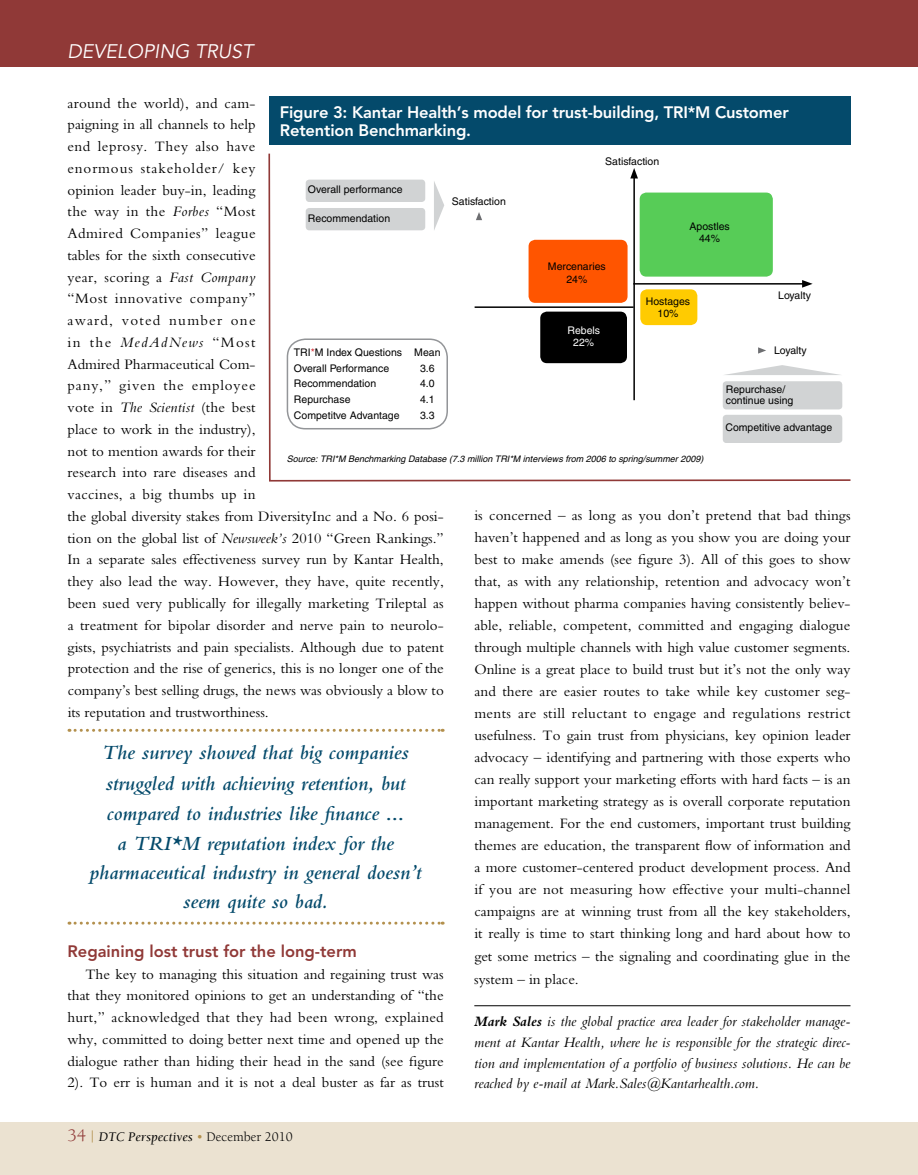
<style>
.page{position:relative;width:918px;height:1175px;background:#fff}
.page>*{position:absolute;margin:0;border:0;box-sizing:border-box;transform-origin:0 0}
.t1{font:italic 600 21px/29.8px "Bembo";color:#044a6b;text-align:center}
.t2{font:italic 19.5px "Avenir";color:#fff}
.t3{font:800 16.5px/18.1px "Avenir";letter-spacing:-.01em;color:#fff}
.t4{font:800 16.5px "Avenir";color:#903937}
.t5{font:15px/21.8px "Bembo";color:#000;text-align:justify}
.t6{font:italic 15px/20.5px "Bembo";color:#000;text-align:justify}
.t7{font:italic 13.5px "Berkeley";color:#000}
.t8{font:10.5px/12.6px "Helvetica";color:#000;text-align:center}
.t9{font:10.5px/12.6px "Helvetica";color:#fff;text-align:center}
.t10{font:italic 9px "Helvetica";color:#000}
.s1{font-style:italic}
.s2{color:#d2232a}
.s3{font-weight:700}
.s4{font-style:normal;font-size:18px;color:#903937}
.s5{font-style:normal;font-size:15px;color:#b3904d}
.s6{font-style:normal;color:#b3904d}
.s7{font-style:normal}
</style>
<div class="page">
<div style="left:0;top:0;width:918px;height:67px;background:#903937"></div>
<div style="left:0;top:1122px;width:918px;height:52px;background:#ebe2d1"></div>
<svg style="left:69px;top:729px;width:374px;height:3px"></svg>
<svg style="left:69px;top:921px;width:374px;height:3px"></svg>
<hr style="left:474px;top:1005px;width:376px;height:1px;background:#000">
<svg style="left:268px;top:153px;width:583px;height:329px"></svg>
<div style="left:269px;top:96px;width:581px;height:49px;background:#044a6b"></div>
<div style="left:306px;top:180px;width:119px;height:22px;background:#d1d3d4;border-radius:4px"></div>
<div style="left:723px;top:415px;width:119px;height:28px;background:#d1d3d4;border-radius:4px"></div>
<div style="left:723px;top:381px;width:119px;height:28px;background:#d1d3d4;border-radius:4px"></div>
<div style="left:529px;top:240px;width:99px;height:63px;background:#f50;border-radius:7px"></div>
<div style="left:640px;top:192px;width:133px;height:85px;background:#57cc57;border-radius:7px"></div>
<div style="left:640px;top:289px;width:57px;height:36px;background:#ffcb01;border-radius:7px"></div>
<div style="left:540px;top:311px;width:87px;height:52px;background:#000;border-radius:7px"></div>
<div style="left:306px;top:208px;width:119px;height:22px;background:#d1d3d4;border-radius:4px"></div>
<svg style="left:434px;top:180px;width:10px;height:51px"></svg>
<svg style="left:723px;top:365px;width:119px;height:10px"></svg>
<svg style="left:476px;top:212px;width:6px;height:8px"></svg>
<svg style="left:758px;top:347px;width:8px;height:6px"></svg>
<hr style="left:633px;top:176px;width:2px;height:224px;background:#000">
<svg style="left:630px;top:168px;width:8px;height:10px"></svg>
<hr style="left:633px;top:283px;width:171px;height:1px;background:#000">
<svg style="left:802px;top:280px;width:11px;height:8px"></svg>
<hr style="left:475px;top:306px;width:159px;height:2px;background:#000">
<div style="left:287px;top:338px;width:161px;height:91px;border:2px solid #939598;border-radius:18px"></div>
<h2 class="t2" style="left:68px;top:40px;width:187px">DEVELOPING TRUST</h2>
<p class="t5" style="left:68px;top:92px;width:378px;text-align:left">around the world), and cam-<br>paigning in all channels to help<br>end leprosy. They also have<br>enormous stakeholder/ key<br>opinion leader buy-in, leading<br>the way in the <span class="s1">Forbes</span> “Most<br>Admired Companies” league<br>tables for the sixth consecutive<br>year, scoring a <span class="s1">Fast Company<br></span>“Most innovative company”<br>award, voted number one<br>in the <span class="s1">MedAdNews</span> “Most<br>Admired Pharmaceutical Com-<br>pany,” given the employee<br>vote in <span class="s1">The Scientist</span> (the best<br>place to work in the industry),<br>not to mention awards for their<br>research into rare diseases and<br>vaccines, a big thumbs up in<br>the global diversity stakes from DiversityInc and a No. 6 posi&shy;tion on the global list of <span class="s1">Newsweek’s</span> 2010 “Green Rankings.” In a separate sales effectiveness survey run by Kantar Health, they also lead the way. However, they have, quite recently, been sued very publically for illegally marketing Trileptal as a treatment for bipolar disorder and nerve pain to neurolo&shy;gists, psychiatrists and pain specialists. Although due to patent protection and the rise of generics, this is no longer one of the company’s best selling drugs, the news was obviously a blow to its reputation and trustworthiness.</p>
<h1 class="t1" style="left:89px;top:737px;width:334px">The survey showed that big companies struggled with achieving retention, but compared to industries like finance …<br>a TRI*M reputation index for the pharmaceutical industry in general doesn’t seem quite so bad.</h1>
<p class="t4" style="left:68px;top:941px;width:291px">Regaining lost trust for the long-term</p>
<p class="t5" style="left:67px;top:962px;width:378px;text-indent:18px">The key to managing this situation and regaining trust was that they monitored opinions to get an understanding of “the hurt,” acknowledged that they had been wrong, explained why, committed to doing better next time and opened up the dialogue rather than hiding their head in the sand (see figure 2). To err is human and it is not a deal buster as far as trust</p>
<p class="t3" style="left:280px;top:103px;width:510px">Figure 3: Kantar Health’s model for trust-building, TRI*M Customer<br>Retention Benchmarking.</p>
<p class="t8" style="left:605px;top:155px;width:55px">Satisfaction</p>
<p class="t8" style="left:308px;top:183px;width:96px">Overall performance</p>
<p class="t8" style="left:452px;top:195px;width:55px">Satisfaction</p>
<p class="t8" style="left:308px;top:211px;width:84px">Recommendation</p>
<p class="t8" style="left:690px;top:219px;width:42px">Apostles<br>44%</p>
<p class="t8" style="left:548px;top:260px;width:59px">Mercenaries<br>24%</p>
<p class="t8" style="left:778px;top:288px;width:34px">Loyalty</p>
<p class="t8" style="left:646px;top:295px;width:46px">Hostages<br>10%</p>
<p class="t9" style="left:567px;top:324px;width:34px">Rebels<br>22%</p>
<p class="t8" style="left:294px;top:346px;width:148px">TRI<span class="s2">*</span>M Index Questions Mean</p>
<p class="t8" style="left:774px;top:344px;width:34px">Loyalty</p>
<p class="t8" style="left:294px;top:362px;width:97px">Overall Performance</p>
<p class="t8" style="left:420px;top:362px;width:16px">3.6</p>
<p class="t8" style="left:294px;top:377px;width:84px">Recommendation</p>
<p class="t8" style="left:420px;top:377px;width:16px">4.0</p>
<p class="t8" style="left:294px;top:393px;width:58px">Repurchase</p>
<p class="t8" style="left:420px;top:393px;width:16px">4.1</p>
<p class="t8" style="left:294px;top:408px;width:107px">Competitve Advantage</p>
<p class="t8" style="left:420px;top:408px;width:16px">3.3</p>
<p class="t8" style="left:726px;top:384px;width:69px;line-height:10.5px;text-align:left">Repurchase/ continue using</p>
<p class="t8" style="left:725px;top:421px;width:108px">Competitive advantage</p>
<p class="t10" style="left:287px;top:454px;width:418px">Source: TRI*M Benchmarking Database (7.3 million TRI*M interviews from 2006 to spring/summer 2009)</p>
<p class="t5" style="left:474px;top:504px;width:378px">is concerned – as long as you don’t pretend that bad things haven’t happened and as long as you show you are doing your best to make amends (see figure 3). All of this goes to show that, as with any relationship, retention and advocacy won’t happen without pharma companies having consistently believ&shy;able, reliable, competent, committed and engaging dialogue through multiple channels with high value customer segments.<br>Online is a great place to build trust but it’s not the only way and there are easier routes to take while key customer seg&shy;ments are still reluctant to engage and regulations restrict usefulness. To gain trust from physicians, key opinion leader advocacy – identifying and partnering with those experts who can really support your marketing efforts with hard facts – is an important marketing strategy as is overall corporate reputation management. For the end customers, important trust building themes are education, the transparent flow of information and a more customer-centered product development process. And if you are not measuring how effective your multi-channel campaigns are at winning trust from all the key stakeholders, it really is time to start thinking long and hard about how to get some metrics – the signaling and coordinating glue in the system – in place.</p>
<p class="t6" style="left:474px;top:1011px;width:378px"><span class="s3">Mark Sales</span> is the global practice area leader for stakeholder manage&shy;ment at Kantar Health, where he is responsible for the strategic direc&shy;tion and implementation of a portfolio of business solutions. He can be reached by e-mail at Mark.Sales@Kantarhealth.com.</p>
<p class="t7" style="left:68px;top:1129px;width:227px"><span class="s4">34</span> <span class="s5">|</span> DTC Perspectives <span class="s6">•</span> <span class="s7">December 2010</span></p>
</div>
